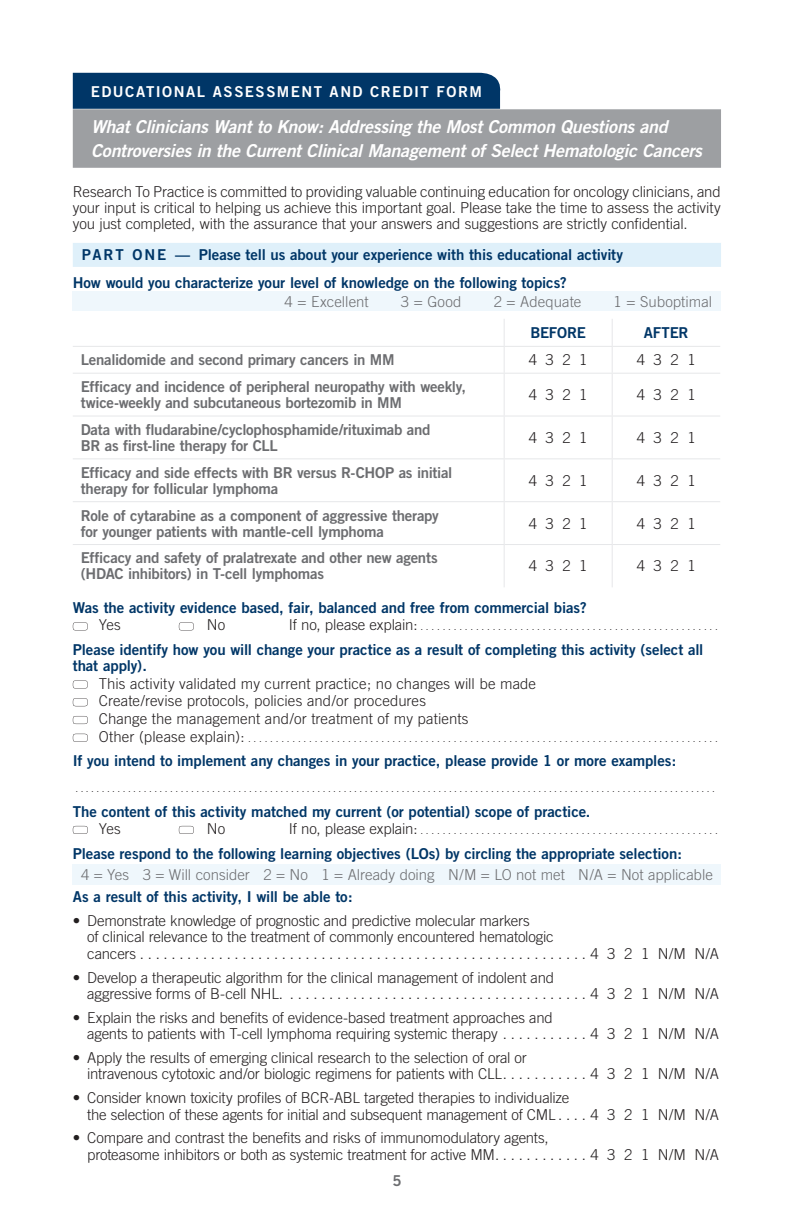
<style>
.page{position:relative;width:793px;height:1224px;background:#fff}
.page>*{position:absolute;margin:0;border:0;box-sizing:border-box;transform-origin:0 0}
.t1{font:17.8px/24px "Trade Gothic LT Std Bd 2 Obl";letter-spacing:-.015em;color:#fff}
.t2{font:300 15px/16.6px "Trade Gothic LT Std";letter-spacing:-.015em;color:#231f20}
.t3{font:15px/27.6px "Trade Gothic LT Std Bd 2";letter-spacing:-.005em;color:#003667}
.t4{font:15px/16px "Trade Gothic LT Std Bd 2";letter-spacing:-.015em;color:#6c6d70}
.t5{font:300 15px/17.8px "Trade Gothic LT Std";letter-spacing:.005em;color:#231f20}
.t6{font:300 15px "Trade Gothic LT Std";color:#6c6d70}
.t7{font:15px "Trade Gothic LT Std Bd 2";letter-spacing:.1em;color:#fff}
.t8{font:300 10px "Trade Gothic LT Std";color:#231f20}
.s1{font-size:15px}
</style>
<div class="page">
<svg style="left:73px;top:73px;width:648px;height:95px;background:#83919f"></svg>
<div style="left:73px;top:243px;width:648px;height:24px;background:#dff0fa"></div>
<div style="left:73px;top:291px;width:648px;height:20px;background:#eff7fc"></div>
<hr style="left:73px;top:346px;width:431px;height:1px;background:#e6e7e9">
<hr style="left:504px;top:346px;width:108px;height:1px;background:#e6e7e9">
<hr style="left:612px;top:346px;width:108px;height:1px;background:#e6e7e9">
<hr style="left:73px;top:373px;width:431px;height:1px;background:#e6e7e9">
<hr style="left:504px;top:373px;width:108px;height:1px;background:#e6e7e9">
<hr style="left:503px;top:374px;width:1px;height:42px;background:#e6e7e9">
<hr style="left:612px;top:373px;width:108px;height:1px;background:#e6e7e9">
<hr style="left:611px;top:374px;width:1px;height:42px;background:#e6e7e9">
<hr style="left:73px;top:416px;width:431px;height:1px;background:#e6e7e9">
<hr style="left:504px;top:416px;width:108px;height:1px;background:#e6e7e9">
<hr style="left:503px;top:417px;width:1px;height:41px;background:#e6e7e9">
<hr style="left:612px;top:416px;width:108px;height:1px;background:#e6e7e9">
<hr style="left:611px;top:417px;width:1px;height:41px;background:#e6e7e9">
<hr style="left:73px;top:458px;width:431px;height:1px;background:#e6e7e9">
<hr style="left:504px;top:458px;width:108px;height:1px;background:#e6e7e9">
<hr style="left:503px;top:459px;width:1px;height:42px;background:#e6e7e9">
<hr style="left:612px;top:458px;width:108px;height:1px;background:#e6e7e9">
<hr style="left:611px;top:459px;width:1px;height:42px;background:#e6e7e9">
<hr style="left:73px;top:501px;width:431px;height:1px;background:#e6e7e9">
<hr style="left:504px;top:501px;width:108px;height:1px;background:#e6e7e9">
<hr style="left:503px;top:502px;width:1px;height:42px;background:#e6e7e9">
<hr style="left:612px;top:501px;width:108px;height:1px;background:#e6e7e9">
<hr style="left:611px;top:502px;width:1px;height:42px;background:#e6e7e9">
<hr style="left:73px;top:544px;width:431px;height:1px;background:#e6e7e9">
<hr style="left:504px;top:544px;width:108px;height:1px;background:#e6e7e9">
<hr style="left:503px;top:545px;width:1px;height:42px;background:#e6e7e9">
<hr style="left:612px;top:544px;width:108px;height:1px;background:#e6e7e9">
<hr style="left:611px;top:545px;width:1px;height:42px;background:#e6e7e9">
<svg style="left:73px;top:622px;width:15px;height:8px"></svg>
<svg style="left:179px;top:622px;width:15px;height:8px"></svg>
<svg style="left:73px;top:680px;width:15px;height:9px"></svg>
<svg style="left:73px;top:698px;width:15px;height:8px"></svg>
<svg style="left:73px;top:716px;width:15px;height:8px"></svg>
<svg style="left:73px;top:734px;width:15px;height:8px"></svg>
<svg style="left:73px;top:826px;width:15px;height:8px"></svg>
<svg style="left:179px;top:826px;width:15px;height:8px"></svg>
<div style="left:73px;top:864px;width:648px;height:21px;background:#eff7fc"></div>
<p class="t7" style="left:91px;top:82px;width:392px">EDUCATIONAL ASSESSMENT AND CREDIT FORM</p>
<p class="t1" style="left:91px;top:115px;width:612px">What Clinicians Want to Know: Addressing the Most Common Questions and<br>Controversies in the Current Clinical Management of Select Hematologic Cancers</p>
<p class="t2" style="left:73px;top:183px;width:649px;line-height:16px;text-align:justify">Research To Practice is committed to providing valuable continuing education for oncology clinicians, and your input is critical to helping us achieve this important goal. Please take the time to assess the activity you just completed, with the assurance that your answers and suggestions are strictly confidential.</p>
<p class="t3" style="left:73px;top:241px;width:552px;text-indent:9px">PART ONE — Please tell us about your experience with this educational activity<br>How would you characterize your level of knowledge on the following topics?</p>
<p class="t6" style="left:285px;top:292px;width:86px">4 = Excellent</p>
<p class="t6" style="left:401px;top:292px;width:62px">3 = Good</p>
<p class="t6" style="left:493px;top:292px;width:89px">2 = Adequate</p>
<p class="t6" style="left:613px;top:292px;width:100px">1 = Suboptimal</p>
<p class="t3" style="left:530px;top:319px;width:57px">BEFORE</p>
<p class="t3" style="left:644px;top:319px;width:46px">AFTER</p>
<p class="t4" style="left:81px;top:352px;width:315px">Lenalidomide and second primary cancers in MM</p>
<p class="t2" style="left:529px;top:351px;width:60px">4 3 2 1</p>
<p class="t2" style="left:637px;top:351px;width:60px">4 3 2 1</p>
<p class="t4" style="left:81px;top:378px;width:387px">Efficacy and incidence of peripheral neuropathy with weekly, twice-weekly and subcutaneous bortezomib in MM</p>
<p class="t2" style="left:529px;top:386px;width:60px">4 3 2 1</p>
<p class="t2" style="left:637px;top:386px;width:60px">4 3 2 1</p>
<p class="t4" style="left:81px;top:421px;width:351px">Data with fludarabine/cyclophosphamide/rituximab and<br>BR as first-line therapy for CLL</p>
<p class="t2" style="left:529px;top:429px;width:60px">4 3 2 1</p>
<p class="t2" style="left:637px;top:429px;width:60px">4 3 2 1</p>
<p class="t4" style="left:81px;top:464px;width:373px">Efficacy and side effects with BR versus R-CHOP as initial therapy for follicular lymphoma</p>
<p class="t2" style="left:529px;top:472px;width:60px">4 3 2 1</p>
<p class="t2" style="left:637px;top:472px;width:60px">4 3 2 1</p>
<p class="t4" style="left:81px;top:507px;width:359px">Role of cytarabine as a component of aggressive therapy for younger patients with mantle-cell lymphoma</p>
<p class="t2" style="left:529px;top:515px;width:60px">4 3 2 1</p>
<p class="t2" style="left:637px;top:515px;width:60px">4 3 2 1</p>
<p class="t4" style="left:81px;top:550px;width:358px">Efficacy and safety of pralatrexate and other new agents (HDAC inhibitors) in T-cell lymphomas</p>
<p class="t2" style="left:529px;top:558px;width:60px">4 3 2 1</p>
<p class="t2" style="left:637px;top:558px;width:60px">4 3 2 1</p>
<p class="t3" style="left:73px;top:594px;width:515px">Was the activity evidence based, fair, balanced and free from commercial bias?</p>
<p class="t2" style="left:99px;top:617px;width:24px">Yes</p>
<p class="t2" style="left:207px;top:617px;width:20px">No</p>
<p class="t8" style="left:289px;top:621px;width:430px"><span class="s1">If no, please explain:</span> . . . . . . . . . . . . . . . . . . . . . . . . . . . . . . . . . . . . . . . . . . . . . . . . . . . . . .</p>
<p class="t3" style="left:73px;top:641px;width:632px;line-height:16px">Please identify how you will change your practice as a result of completing this activity (select all that apply).</p>
<p class="t5" style="left:99px;top:674px;width:439px">This activity validated my current practice; no changes will be made<br>Create/revise protocols, policies and/or procedures<br>Change the management and/or treatment of my patients</p>
<p class="t8" style="left:99px;top:732px;width:620px"><span class="s1">Other (please explain):</span> . . . . . . . . . . . . . . . . . . . . . . . . . . . . . . . . . . . . . . . . . . . . . . . . . . . . . . . . . . . . . . . . . . . . . . . . . . . . . . . . . . . . .</p>
<p class="t3" style="left:73px;top:747px;width:605px">If you intend to implement any changes in your practice, please provide 1 or more examples:</p>
<p class="t8" style="left:75px;top:782px;width:641px">. . . . . . . . . . . . . . . . . . . . . . . . . . . . . . . . . . . . . . . . . . . . . . . . . . . . . . . . . . . . . . . . . . . . . . . . . . . . . . . . . . . . . . . . . . . . . . . . . . . . . . . . . . . . . . . . . . . . . . . . . .</p>
<p class="t3" style="left:73px;top:797px;width:519px">The content of this activity matched my current (or potential) scope of practice.</p>
<p class="t2" style="left:99px;top:820px;width:24px">Yes</p>
<p class="t2" style="left:207px;top:820px;width:20px">No</p>
<p class="t8" style="left:289px;top:824px;width:430px"><span class="s1">If no, please explain:</span> . . . . . . . . . . . . . . . . . . . . . . . . . . . . . . . . . . . . . . . . . . . . . . . . . . . . . .</p>
<p class="t3" style="left:73px;top:839px;width:611px">Please respond to the following learning objectives (LOs) by circling the appropriate selection:</p>
<p class="t6" style="left:81px;top:866px;width:633px">4 = Yes 3 = Will consider 2 = No 1 = Already doing N/M = LO not met N/A = Not applicable</p>
<p class="t3" style="left:73px;top:883px;width:281px">As a result of this activity, I will be able to:</p>
<p class="t2" style="left:87px;top:912px;width:633px;text-indent:-14px">• Demonstrate knowledge of prognostic and predictive molecular markers<br>of clinical relevance to the treatment of commonly encountered hematologic<br>cancers . . . . . . . . . . . . . . . . . . . . . . . . . . . . . . . . . . . . . . . . . . . . . . . . . . . . . . . . . 4 3 2 1 N/M N/A</p>
<p class="t2" style="left:87px;top:969px;width:633px;text-indent:-14px">• Develop a therapeutic algorithm for the clinical management of indolent and<br>aggressive forms of B-cell NHL. . . . . . . . . . . . . . . . . . . . . . . . . . . . . . . . . . . . . . . 4 3 2 1 N/M N/A</p>
<p class="t2" style="left:87px;top:1009px;width:633px;text-indent:-14px">• Explain the risks and benefits of evidence-based treatment approaches and<br>agents to patients with T-cell lymphoma requiring systemic therapy . . . . . . . . . . . 4 3 2 1 N/M N/A</p>
<p class="t2" style="left:87px;top:1049px;width:633px;text-indent:-14px">• Apply the results of emerging clinical research to the selection of oral or<br>intravenous cytotoxic and/or biologic regimens for patients with CLL. . . . . . . . . . . 4 3 2 1 N/M N/A</p>
<p class="t2" style="left:87px;top:1089px;width:633px;text-indent:-14px">• Consider known toxicity profiles of BCR-ABL targeted therapies to individualize<br>the selection of these agents for initial and subsequent management of CML . . . . 4 3 2 1 N/M N/A</p>
<p class="t2" style="left:87px;top:1130px;width:633px;text-indent:-14px">• Compare and contrast the benefits and risks of immunomodulatory agents,<br>proteasome inhibitors or both as systemic treatment for active MM. . . . . . . . . . . . 4 3 2 1 N/M N/A</p>
<p class="t4" style="left:392px;top:1172px;width:11px">5</p>
</div>
